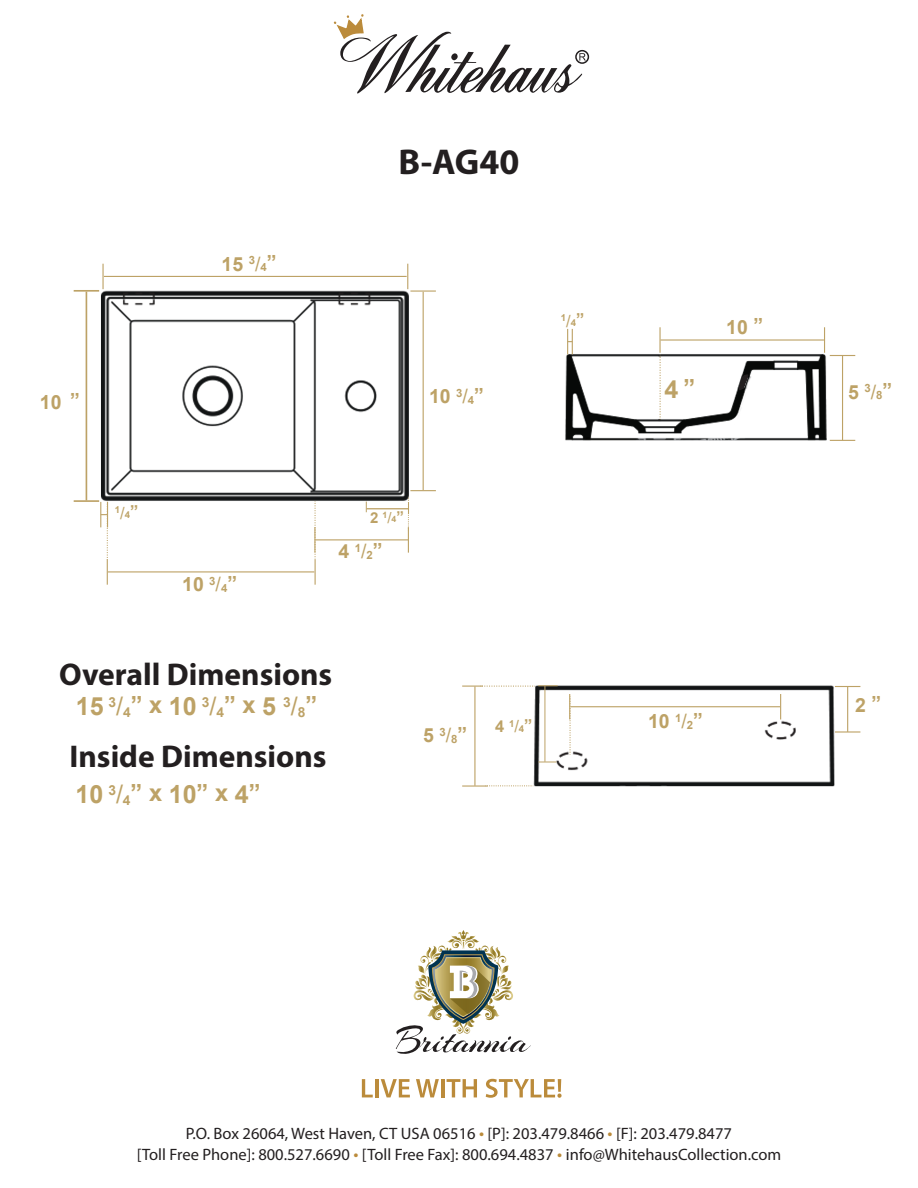
<style>
.page{position:relative;width:918px;height:1188px;background:#fff}
.page>*{position:absolute;margin:0;border:0;box-sizing:border-box;transform-origin:0 0}
.t1{font:700 36px "Myriad Pro";color:#231f20}
.t2{font:700 31.5px "Myriad Pro";color:#231f20}
.t3{font:700 25.05px "Arial";color:#bda266}
.t4{font:700 19.5px "Arial";color:#bda266}
.t5{font:18px "Myriad Pro";color:#bb8b3b}
.t6{font:16.5px/21.6px "Myriad Pro";color:#231f20;text-align:center}
.t7{font:700 16.5px "Arial";color:#bda266}
.t8{font:700 15px "Arial";color:#bda266}
.t9{font:700 13.8px "Arial";color:#bda266}
.t10{font:700 9.6px "Arial";color:#bda266}
.s1{font-weight:400}
.s2{font-size:11.4px}
.s3{font-weight:400;font-size:16.5px}
.s4{font-size:16.5px}
.s5{font-size:23.7px}
.s6{font-size:8.7px}
.s7{font-size:25.05px}
.s8{font-weight:400;font-size:25.05px}
.s9{font-size:13.8px}
.s10{font-size:9.6px}
</style>
<div class="page">
<svg style="left:395px;top:930px;width:136px;height:124px"></svg>
<img style="left:85px;top:274px;width:351px;height:251px">
<img style="left:515px;top:685px;width:346px;height:102px">
<img style="left:565px;top:354px;width:282px;height:87px">
<svg style="left:738px;top:374px;width:11px;height:17px"></svg>
<svg style="left:660px;top:355px;width:1px;height:65px"></svg>
<svg style="left:567px;top:329px;width:6px;height:25px"></svg>
<svg style="left:830px;top:440px;width:25px;height:1px"></svg>
<hr style="left:842px;top:356px;width:1px;height:84px;background:#bda266">
<svg style="left:824px;top:327px;width:31px;height:29px"></svg>
<hr style="left:659px;top:327px;width:2px;height:26px;background:#bda266">
<hr style="left:660px;top:339px;width:164px;height:2px;background:#bda266">
<svg style="left:407px;top:264px;width:1px;height:25px"></svg>
<hr style="left:102px;top:264px;width:2px;height:25px;background:#bda266">
<hr style="left:104px;top:276px;width:303px;height:1px;background:#bda266">
<hr style="left:108px;top:571px;width:206px;height:1px;background:#bda266">
<hr style="left:410px;top:290px;width:26px;height:2px;background:#bda266">
<svg style="left:410px;top:490px;width:26px;height:1px"></svg>
<hr style="left:423px;top:292px;width:1px;height:198px;background:#bda266">
<hr style="left:462px;top:785px;width:26px;height:2px;background:#bda266">
<hr style="left:474px;top:686px;width:1px;height:100px;background:#bda266">
<svg style="left:485px;top:785px;width:49px;height:1px"></svg>
<svg style="left:538px;top:762px;width:18px;height:1px"></svg>
<hr style="left:545px;top:686px;width:1px;height:76px;background:#bda266">
<svg style="left:100px;top:502px;width:8px;height:83px"></svg>
<hr style="left:315px;top:539px;width:93px;height:1px;background:#bda266">
<svg style="left:780px;top:694px;width:1px;height:25px"></svg>
<hr style="left:570px;top:706px;width:210px;height:1px;background:#bda266">
<svg style="left:835px;top:686px;width:25px;height:1px"></svg>
<hr style="left:835px;top:731px;width:25px;height:2px;background:#bda266">
<hr style="left:847px;top:687px;width:1px;height:45px;background:#bda266">
<svg style="left:314px;top:501px;width:2px;height:84px"></svg>
<hr style="left:366px;top:508px;width:42px;height:1px;background:#bda266">
<svg style="left:462px;top:685px;width:96px;height:2px"></svg>
<svg style="left:408px;top:497px;width:1px;height:56px"></svg>
<hr style="left:74px;top:290px;width:25px;height:2px;background:#bda266">
<hr style="left:74px;top:500px;width:25px;height:2px;background:#bda266">
<hr style="left:86px;top:292px;width:1px;height:208px;background:#bda266">
<svg style="left:569px;top:694px;width:2px;height:61px"></svg>
<svg style="left:362px;top:1079px;width:11px;height:18px"></svg>
<hr style="left:375px;top:1079px;width:4px;height:18px;background:#bb8b3b">
<svg style="left:381px;top:1079px;width:29px;height:18px"></svg>
<svg style="left:416px;top:1079px;width:23px;height:18px"></svg>
<hr style="left:441px;top:1079px;width:3px;height:18px;background:#bb8b3b">
<svg style="left:447px;top:1079px;width:30px;height:18px"></svg>
<svg style="left:486px;top:1079px;width:76px;height:19px"></svg>
<svg style="left:334px;top:14px;width:252px;height:80px"></svg>
<div style="left:575px;top:50px;width:14px;height:14px;border:2px solid #231f20;border-radius:50%"></div>
<p class="t4" style="left:222px;top:250px;width:56px">15 <sup>3</sup><span class="s1">/</span><span class="s2">4</span>”</p>
<h1 class="t1" style="left:399px;top:138px;width:122px">B-AG40</h1>
<p class="t10" style="left:561px;top:314px;width:25px">1<span class="s3">/</span>4<span class="s4">”</span></p>
<p class="t4" style="left:40px;top:388px;width:42px">10 ”</p>
<p class="t4" style="left:429px;top:383px;width:56px">10 <sup>3</sup><span class="s1">/</span><span class="s2">4</span>”</p>
<h3 class="t3" style="left:664px;top:371px;width:32px">4<span class="s5">”</span></h3>
<p class="t4" style="left:726px;top:313px;width:38px">10 ”</p>
<p class="t10" style="left:115px;top:506px;width:25px">1<span class="s3">/</span>4<span class="s4">”</span></p>
<p class="t4" style="left:182px;top:571px;width:56px">10 <sup>3</sup><span class="s1">/</span><span class="s2">4</span>”</p>
<p class="t8" style="left:370px;top:507px;width:35px">2 <sup>1</sup><span class="s1">/</span><span class="s6">4</span>”</p>
<p class="t4" style="left:339px;top:537px;width:46px">4 <sup>1</sup><span class="s1">/</span><span class="s2">2</span>”</p>
<h2 class="t2" style="left:59px;top:654px;width:275px">Overall Dimensions</h2>
<p class="t9" style="left:76px;top:697px;width:243px"><span class="s7">15</span> 3<span class="s8">/</span>4<span class="s5">” x</span> <span class="s7">10</span> 3<span class="s8">/</span>4<span class="s5">” x</span> <span class="s7">5</span> 3<span class="s8">/</span>8<span class="s5">”</span></p>
<h2 class="t2" style="left:69px;top:736px;width:259px">Inside Dimensions</h2>
<h3 class="t3" style="left:76px;top:776px;width:187px">10 <sup>3</sup><span class="s1">/</span><span class="s9">4</span><span class="s5">” x</span> 10<span class="s5">” x</span> 4<span class="s5">”</span></h3>
<p class="t4" style="left:423px;top:721px;width:46px">5 <sup>3</sup><span class="s1">/</span><span class="s2">8</span>”</p>
<p class="t7" style="left:495px;top:714px;width:39px">4 <sup>1</sup><span class="s1">/</span><span class="s10">4</span>”</p>
<p class="t4" style="left:648px;top:708px;width:56px">10 <sup>1</sup><span class="s1">/</span><span class="s2">2</span>”</p>
<p class="t4" style="left:848px;top:377px;width:46px">5 <sup>3</sup><span class="s1">/</span><span class="s2">8</span>”</p>
<p class="t4" style="left:855px;top:690px;width:28px">2 ”</p>
<p class="t6" style="left:137px;top:1122px;width:646px">P.O. Box 26064, West Haven, CT USA 06516 [P]: 203.479.8466 [F]: 203.479.8477<br>[Toll Free Phone]: 800.527.6690 [Toll Free Fax]: 800.694.4837 info@WhitehausCollection.com</p>
<p class="t5" style="left:479px;top:1121px;width:7px">•</p>
<p class="t5" style="left:608px;top:1121px;width:7px">•</p>
<p class="t5" style="left:353px;top:1143px;width:7px">•</p>
<p class="t5" style="left:557px;top:1143px;width:7px">•</p>
</div>
